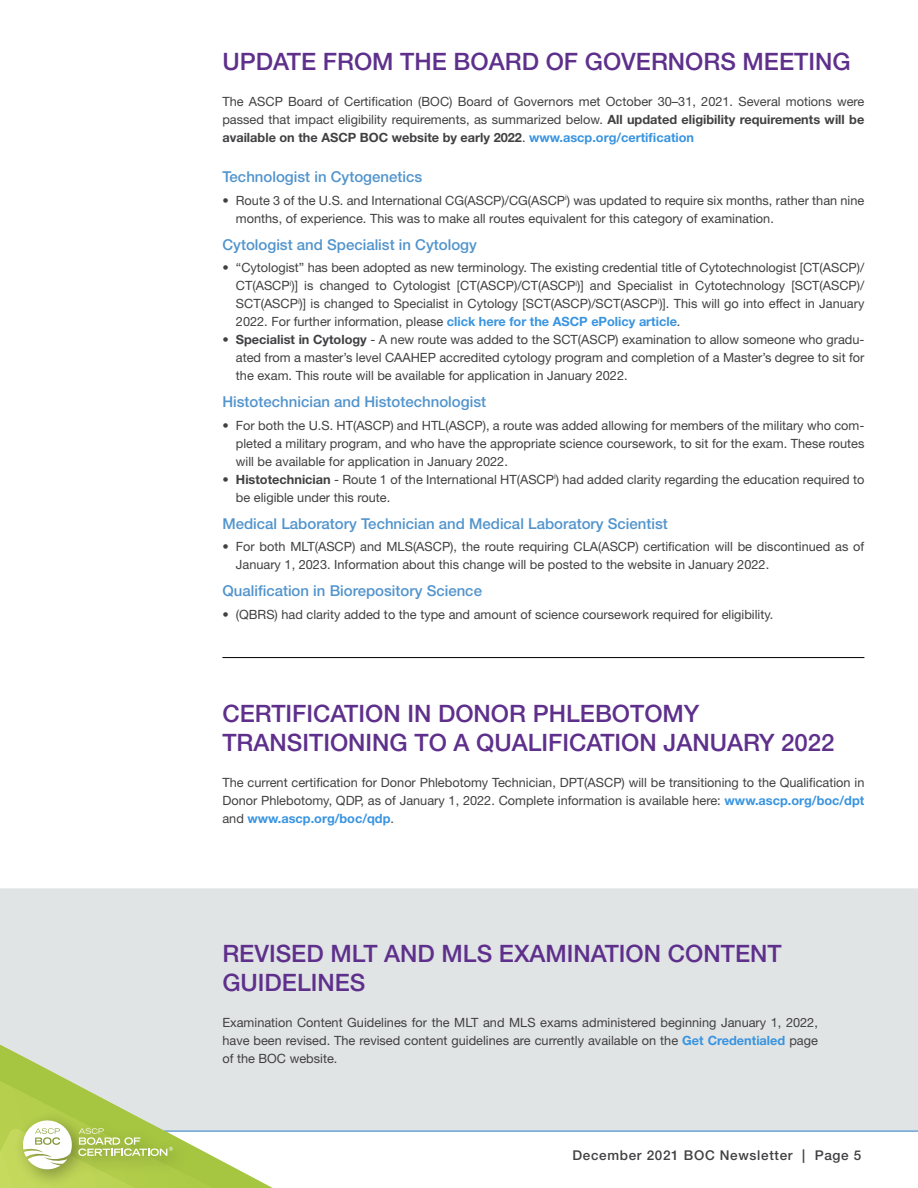
<style>
.page{position:relative;width:918px;height:1188px;background:#fff}
.page>*{position:absolute;margin:0;border:0;box-sizing:border-box;transform-origin:0 0}
.t1{font:500 24px/28.8px "Helvetica Neue LT Std";color:#5e308c}
.t2{font:500 15px "Helvetica Neue LT Std";color:#5294cc}
.t3{font:500 13.5px "Helvetica Neue LT Std";letter-spacing:.05em;color:#414042}
.t4{font:12.75px/18px "Helvetica Neue LT Std";color:#414042;text-align:justify}
.s1{font-weight:700}
.s2{font-weight:700;color:#3894e0}
</style>
<div class="page">
<hr style="left:124px;top:1130px;width:794px;height:2px;background:#5294cc">
<svg style="left:0;top:1130px;width:276px;height:58px"></svg>
<hr style="left:222px;top:657px;width:642px;height:1px;background:#000">
<div style="left:0;top:888px;width:918px;height:242px;background:#e1e4e5"></div>
<h1 class="t1" style="left:222px;top:47px;width:630px">UPDATE FROM THE BOARD OF GOVERNORS MEETING</h1>
<p class="t4" style="left:222px;top:93px;width:644px">The ASCP Board of Certification (BOC) Board of Governors met October 30–31, 2021. Several motions were passed that impact eligibility requirements, as summarized below. <span class="s1">All updated eligibility requirements will be available on the ASCP BOC website by early 2022</span>. <span class="s2">www.ascp.org/certification</span></p>
<p class="t2" style="left:222px;top:168px;width:201px">Technologist in Cytogenetics</p>
<p class="t4" style="left:236px;top:191px;width:630px;text-indent:-14px">• Route 3 of the U.S. and International CG(ASCP)/CG(ASCP<sup>i</sup>) was updated to require six months, rather than nine months, of experience. This was to make all routes equivalent for this category of examination.</p>
<p class="t2" style="left:222px;top:235px;width:256px">Cytologist and Specialist in Cytology</p>
<p class="t4" style="left:236px;top:258px;width:630px;text-indent:-14px">• “Cytologist” has been adopted as new terminology. The existing credential title of Cytotechnologist [CT(ASCP)/ CT(ASCP<sup>i</sup>)] is changed to Cytologist [CT(ASCP)/CT(ASCP<sup>i</sup>)] and Specialist in Cytotechnology [SCT(ASCP)/ SCT(ASCP<sup>i</sup>)] is changed to Specialist in Cytology [SCT(ASCP)/SCT(ASCP<sup>i</sup>)]. This will go into effect in January 2022. For further information, please <span class="s2">click here for the ASCP ePolicy article</span>.</p>
<p class="t4" style="left:236px;top:330px;width:630px;text-indent:-14px"><span class="s1">• Specialist in Cytology</span> - A new route was added to the SCT(ASCP) examination to allow someone who gradu&shy;ated from a master’s level CAAHEP accredited cytology program and completion of a Master’s degree to sit for the exam. This route will be available for application in January 2022.</p>
<p class="t2" style="left:222px;top:393px;width:265px">Histotechnician and Histotechnologist</p>
<p class="t4" style="left:236px;top:416px;width:630px;text-indent:-14px">• For both the U.S. HT(ASCP) and HTL(ASCP), a route was added allowing for members of the military who com&shy;pleted a military program, and who have the appropriate science coursework, to sit for the exam. These routes will be available for application in January 2022.</p>
<p class="t4" style="left:236px;top:470px;width:630px;text-indent:-14px"><span class="s1">• Histotechnician</span> - Route 1 of the International HT(ASCP<sup>i</sup>) had added clarity regarding the education required to be eligible under this route.</p>
<p class="t2" style="left:222px;top:514px;width:447px">Medical Laboratory Technician and Medical Laboratory Scientist</p>
<p class="t4" style="left:236px;top:537px;width:630px;text-indent:-14px">• For both MLT(ASCP) and MLS(ASCP), the route requiring CLA(ASCP) certification will be discontinued as of<br>January 1, 2023. Information about this change will be posted to the website in January 2022.</p>
<p class="t2" style="left:222px;top:582px;width:261px">Qualification in Biorepository Science</p>
<p class="t4" style="left:222px;top:605px;width:552px">• (QBRS) had clarity added to the type and amount of science coursework required for eligibility.</p>
<h1 class="t1" style="left:222px;top:699px;width:614px">CERTIFICATION IN DONOR PHLEBOTOMY<br>TRANSITIONING TO A QUALIFICATION JANUARY 2022</h1>
<p class="t4" style="left:222px;top:774px;width:644px">The current certification for Donor Phlebotomy Technician, DPT(ASCP) will be transitioning to the Qualification in Donor Phlebotomy, QDP, as of January 1, 2022. Complete information is available here: <span class="s2">www.ascp.org/boc/dpt </span>and <span class="s2">www.ascp.org/boc/qdp</span>.</p>
<h1 class="t1" style="left:222px;top:939px;width:561px">REVISED MLT AND MLS EXAMINATION CONTENT<br>GUIDELINES</h1>
<p class="t4" style="left:222px;top:1013px;width:597px">Examination Content Guidelines for the MLT and MLS exams administered beginning January 1, 2022, have been revised. The revised content guidelines are currently available on the <span class="s2">Get Credentialed</span> page of the BOC website.</p>
<p class="t3" style="left:572px;top:1148px;width:291px">December 2021 BOC Newsletter | Page 5</p>
</div>
